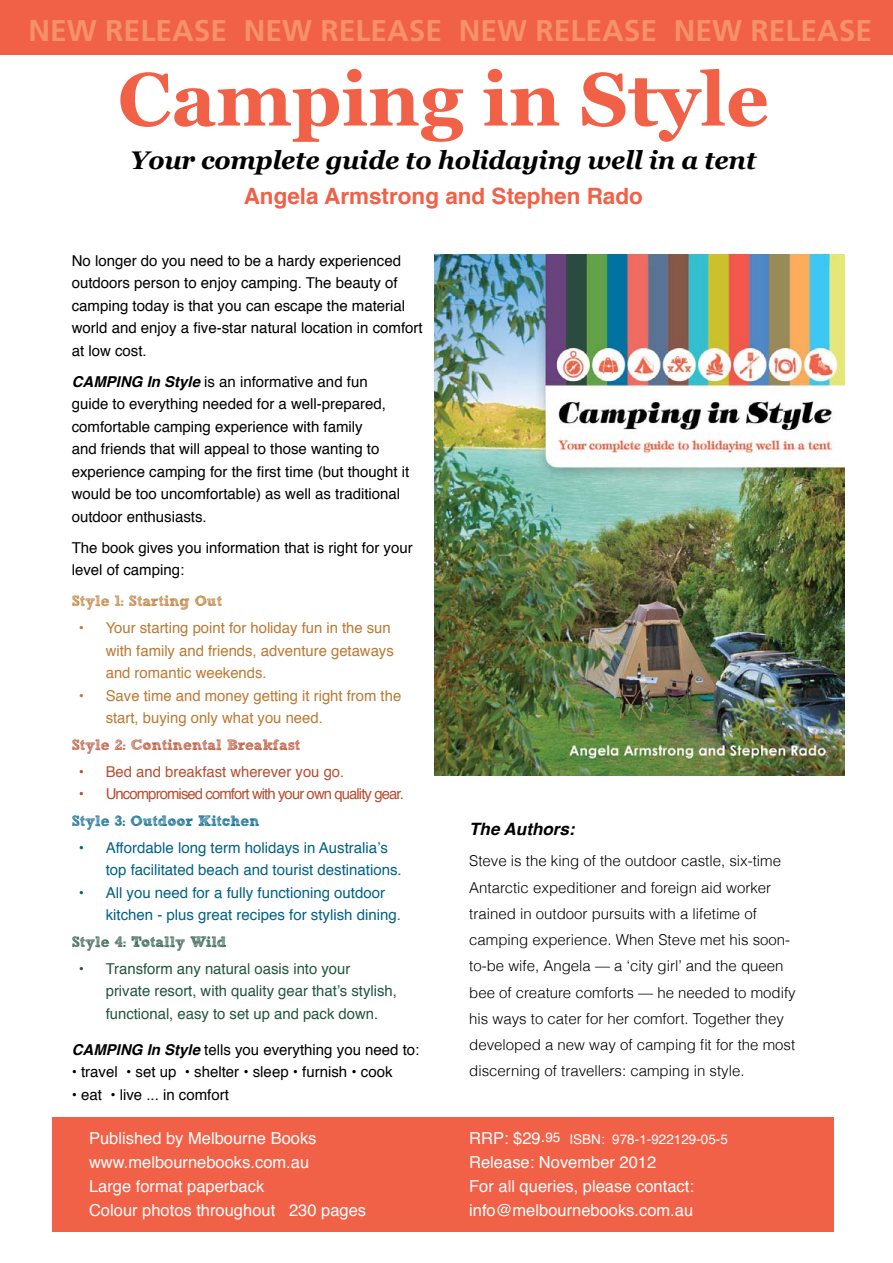
<style>
.page{position:relative;width:893px;height:1263px;background:#fff}
.page>*{position:absolute;margin:0;border:0;box-sizing:border-box;transform-origin:0 0}
.t1{font:700 75px "Georgia";color:#f16148}
.t2{font:700 30px "Frutiger";color:#f69267}
.t3{font:italic 700 25.5px "Georgia";letter-spacing:-.01em;color:#000}
.t4{font:700 22.5px "Helvetica";color:#f16148}
.t5{font:italic 700 17.1px "Helvetica";color:#000}
.t6{font:16.5px/24px "Helvetica";color:#fff}
.t7{font:15px/22.5px "Helvetica";color:#000}
.t8{font:300 15px/26.2px "Helvetica";color:#000}
.t9{font:15px/22.5px "Helvetica";color:#bb7932}
.t10{font:15px/22.5px "Helvetica";color:#006185}
.t11{font:15px/22.5px "Helvetica";color:#22553f}
.t12{font:15px "Helvetica";letter-spacing:-.06em;color:#b74d30}
.t13{font:15px "Helvetica";color:#b74d30}
.t14{font:15px "Sketch Rockwell";letter-spacing:-.01em;color:#b74d30}
.t15{font:15px "Sketch Rockwell";letter-spacing:-.01em;color:#006185}
.t16{font:15px "Sketch Rockwell";letter-spacing:-.01em;color:#bb7932}
.t17{font:15px "Sketch Rockwell";letter-spacing:-.01em;color:#22553f}
.t18{font:13.5px "Helvetica";color:#fff}
.s1{font-weight:700;font-style:italic}
.s2{font-size:16.5px}
</style>
<div class="page">
<div style="left:0;top:0;width:893px;height:54px;background:#f16148"></div>
<div style="left:53px;top:1117px;width:781px;height:115px;background:#f16148"></div>
<img style="left:434px;top:255px;width:411px;height:520px">
<h2 class="t2" style="left:29px;top:13px;width:845px">NEW RELEASE NEW RELEASE NEW RELEASE NEW RELEASE</h2>
<h1 class="t1" style="left:118px;top:51px;width:653px">Camping in Style</h1>
<h3 class="t3" style="left:130px;top:144px;width:628px">Your complete guide to holidaying well in a tent</h3>
<h3 class="t4" style="left:244px;top:178px;width:401px">Angela Armstrong and Stephen Rado</h3>
<p class="t7" style="left:72px;top:250px;width:352px">No longer do you need to be a hardy experienced outdoors person to enjoy camping. The beauty of camping today is that you can escape the material world and enjoy a five-star natural location in comfort at low cost.</p>
<p class="t7" style="left:72px;top:371px;width:339px"><span class="s1">Camping In Style</span> is an informative and fun<br>guide to everything needed for a well-prepared, comfortable camping experience with family<br>and friends that will appeal to those wanting to experience camping for the first time (but thought it would be too uncomfortable) as well as traditional outdoor enthusiasts.</p>
<p class="t7" style="left:72px;top:537px;width:342px">The book gives you information that is right for your level of camping:</p>
<p class="t16" style="left:72px;top:593px;width:152px">Style 1: Starting Out</p>
<p class="t9" style="left:106px;top:617px;width:290px;text-indent:-27px">• Your starting point for holiday fun in the sun with family and friends, adventure getaways and romantic weekends.</p>
<p class="t9" style="left:106px;top:684px;width:297px;text-indent:-27px">• Save time and money getting it right from the start, buying only what you need.</p>
<p class="t14" style="left:72px;top:736px;width:230px">Style 2: Continental Breakfast</p>
<p class="t13" style="left:79px;top:760px;width:267px">• Bed and breakfast wherever you go.</p>
<p class="t12" style="left:79px;top:782px;width:327px">• Uncompromised comfort with your own quality gear.</p>
<p class="t15" style="left:72px;top:812px;width:189px">Style 3: Outdoor Kitchen</p>
<p class="t10" style="left:106px;top:836px;width:297px;text-indent:-27px">• Affordable long term holidays in Australia’s top facilitated beach and tourist destinations.</p>
<p class="t10" style="left:106px;top:881px;width:297px;text-indent:-27px">• All you need for a fully functioning outdoor kitchen - plus great recipes for stylish dining.</p>
<p class="t17" style="left:72px;top:933px;width:157px">Style 4: Totally Wild</p>
<p class="t11" style="left:106px;top:958px;width:293px;text-indent:-27px">• Transform any natural oasis into your private resort, with quality gear that’s stylish, functional, easy to set up and pack down.</p>
<p class="t7" style="left:72px;top:1039px;width:349px"><span class="s1">Camping In Style</span> tells you everything you need to:</p>
<p class="t7" style="left:72px;top:1061px;width:322px">• travel • set up • shelter • sleep • furnish • cook</p>
<p class="t7" style="left:72px;top:1084px;width:159px">• eat • live ... in comfort</p>
<p class="t5" style="left:469px;top:815px;width:107px">The Authors:</p>
<p class="t8" style="left:469px;top:847px;width:328px">Steve is the king of the outdoor castle, six-time Antarctic expeditioner and foreign aid worker trained in outdoor pursuits with a lifetime of camping experience. When Steve met his soon&shy;to-be wife, Angela — a ‘city girl’ and the queen bee of creature comforts — he needed to modify his ways to cater for her comfort. Together they developed a new way of camping fit for the most discerning of travellers: camping in style.</p>
<p class="t6" style="left:89px;top:1126px;width:279px">Published by Melbourne Books www.melbournebooks.com.au<br>Large format paperback<br>Colour photos throughout 230 pages</p>
<p class="t18" style="left:469px;top:1129px;width:260px"><span class="s2">RRP: $29</span><sup>.</sup>95 ISBN: 978-1-922129-05-5</p>
<p class="t6" style="left:469px;top:1150px;width:226px">Release: November 2012<br>For all queries, please contact: info@melbournebooks.com.au</p>
</div>
